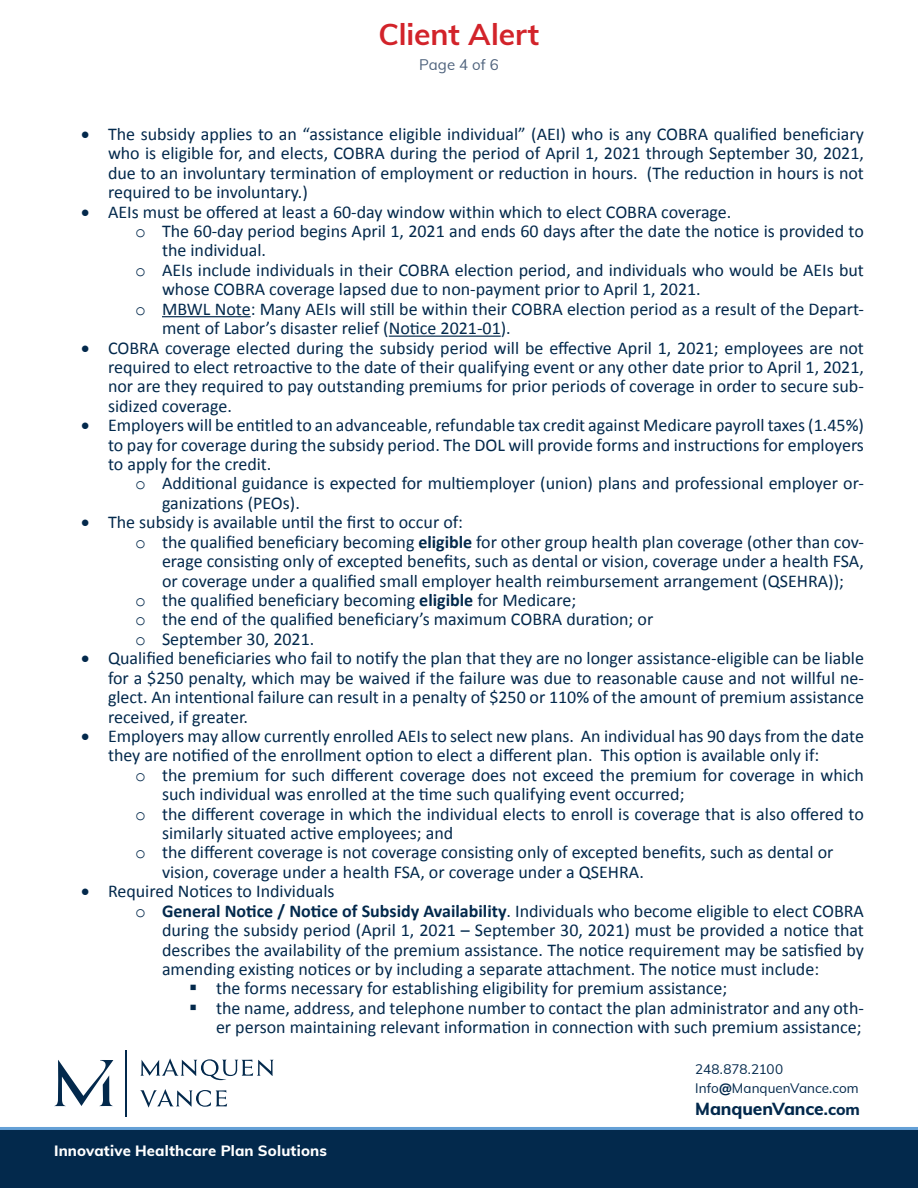
<style>
.page{position:relative;width:918px;height:1188px;background:#fff}
.page>*{position:absolute;margin:0;border:0;box-sizing:border-box;transform-origin:0 0}
.t1{font:700 30px "Muli";letter-spacing:-.005em;color:#d2232a}
.t2{font:18px/19.4px "Calibri";color:#03294c;text-align:justify}
.t3{font:700 18px "Calibri";color:#03294c}
.t4{font:800 17.4px "Muli";letter-spacing:-.005em;color:#03294c}
.t5{font:15px "Muli";letter-spacing:.005em;color:#4f637d}
.t6{font:800 14.85px "Muli";letter-spacing:.01em;color:#fff}
.t7{font:13.5px/18.9px "Muli";color:#03294c}
.s1{font-family:"Courier New"}
.s2{font-weight:700}
.s3{font-family:"Courier New";font-weight:400}
.s4{font-weight:400}
.s5{font-weight:800}
.s6{font-size:15.75px}
</style>
<div class="page">
<hr style="left:162px;top:316px;width:89px;height:1px;background:#03294c">
<hr style="left:389px;top:336px;width:112px;height:1px;background:#03294c">
<div style="left:0;top:1130px;width:918px;height:58px;background:#03294c"></div>
<svg style="left:140px;top:1058px;width:134px;height:22px"></svg>
<svg style="left:140px;top:1089px;width:87px;height:19px"></svg>
<svg style="left:54px;top:1060px;width:59px;height:46px"></svg>
<hr style="left:126px;top:1050px;width:1px;height:66px;background:#03294c">
<hr style="left:0;top:1127px;width:918px;height:3px;background:#64a0d6">
<h1 class="t1" style="left:379px;top:13px;width:162px">Client Alert</h1>
<p class="t5" style="left:419px;top:54px;width:81px">Page 4 of 6</p>
<p class="t2" style="left:108px;top:124px;width:758px;text-indent:-27px">• The subsidy applies to an “assistance eligible individual” (AEI) who is any COBRA qualified beneficiary who is eligible for, and elects, COBRA during the period of April 1, 2021 through September 30, 2021, due to an involuntary termination of employment or reduction in hours. (The reduction in hours is not required to be involuntary.)</p>
<p class="t2" style="left:81px;top:202px;width:652px">• AEIs must be offered at least a 60-day window within which to elect COBRA coverage.</p>
<p class="t2" style="left:135px;top:221px;width:731px"><span class="s1">o</span> The 60-day period begins April 1, 2021 and ends 60 days after the date the notice is provided to</p>
<p class="t2" style="left:162px;top:241px;width:106px">the individual.</p>
<p class="t2" style="left:135px;top:260px;width:730px"><span class="s1">o</span> AEIs include individuals in their COBRA election period, and individuals who would be AEIs but</p>
<p class="t2" style="left:162px;top:280px;width:540px">whose COBRA coverage lapsed due to non-payment prior to April 1, 2021.</p>
<p class="t2" style="left:135px;top:299px;width:730px"><span class="s1">o</span> MBWL Note: Many AEIs will still be within their COBRA election period as a result of the Depart-</p>
<p class="t2" style="left:162px;top:318px;width:350px">ment of Labor’s disaster relief (Notice 2021-01).</p>
<p class="t2" style="left:108px;top:338px;width:758px;text-indent:-27px">• COBRA coverage elected during the subsidy period will be effective April 1, 2021; employees are not required to elect retroactive to the date of their qualifying event or any other date prior to April 1, 2021, nor are they required to pay outstanding premiums for prior periods of coverage in order to secure sub&shy;sidized coverage.</p>
<p class="t2" style="left:108px;top:416px;width:757px;text-indent:-27px">• Employers will be entitled to an advanceable, refundable tax credit against Medicare payroll taxes (1.45%) to pay for coverage during the subsidy period. The DOL will provide forms and instructions for employers to apply for the credit.</p>
<p class="t2" style="left:162px;top:474px;width:703px;text-indent:-27px"><span class="s1">o</span> Additional guidance is expected for multiemployer (union) plans and professional employer or&shy;ganizations (PEOs).</p>
<p class="t2" style="left:81px;top:513px;width:384px">• The subsidy is available until the first to occur of:</p>
<p class="t2" style="left:135px;top:532px;width:730px"><span class="s1">o</span> the qualified beneficiary becoming <span class="s2">eligible</span> for other group health plan coverage (other than cov-</p>
<p class="t2" style="left:162px;top:552px;width:704px">erage consisting only of excepted benefits, such as dental or vision, coverage under a health FSA,</p>
<p class="t2" style="left:162px;top:571px;width:684px">or coverage under a qualified small employer health reimbursement arrangement (QSEHRA));</p>
<p class="t2" style="left:135px;top:590px;width:443px"><span class="s1">o</span> the qualified beneficiary becoming <span class="s2">eligible</span> for Medicare;</p>
<p class="t2" style="left:135px;top:610px;width:520px"><span class="s1">o</span> the end of the qualified beneficiary’s maximum COBRA duration; or</p>
<p class="t2" style="left:135px;top:629px;width:181px"><span class="s1">o</span> September 30, 2021.</p>
<p class="t2" style="left:108px;top:649px;width:758px;text-indent:-27px">• Qualified beneficiaries who fail to notify the plan that they are no longer assistance-eligible can be liable for a $250 penalty, which may be waived if the failure was due to reasonable cause and not willful ne&shy;glect. An intentional failure can result in a penalty of $250 or 110% of the amount of premium assistance received, if greater.</p>
<p class="t2" style="left:108px;top:726px;width:758px;text-indent:-27px">• Employers may allow currently enrolled AEIs to select new plans. An individual has 90 days from the date they are notified of the enrollment option to elect a different plan. This option is available only if:</p>
<p class="t2" style="left:135px;top:765px;width:730px"><span class="s1">o</span> the premium for such different coverage does not exceed the premium for coverage in which</p>
<p class="t2" style="left:162px;top:785px;width:524px">such individual was enrolled at the time such qualifying event occurred;</p>
<p class="t2" style="left:135px;top:804px;width:730px"><span class="s1">o</span> the different coverage in which the individual elects to enroll is coverage that is also offered to</p>
<p class="t2" style="left:162px;top:823px;width:293px">similarly situated active employees; and</p>
<p class="t2" style="left:135px;top:843px;width:700px"><span class="s1">o</span> the different coverage is not coverage consisting only of excepted benefits, such as dental or</p>
<p class="t2" style="left:162px;top:862px;width:484px">vision, coverage under a health FSA, or coverage under a QSEHRA.</p>
<p class="t2" style="left:81px;top:882px;width:255px">• Required Notices to Individuals</p>
<p class="t3" style="left:135px;top:899px;width:731px"><span class="s3">o</span> General Notice / Notice of Subsidy Availability<span class="s4">. Individuals who become eligible to elect COBRA</span></p>
<p class="t2" style="left:162px;top:921px;width:704px">during the subsidy period (April 1, 2021 – September 30, 2021) must be provided a notice that</p>
<p class="t2" style="left:162px;top:940px;width:704px">describes the availability of the premium assistance. The notice requirement may be satisfied by</p>
<p class="t2" style="left:162px;top:959px;width:659px">amending existing notices or by including a separate attachment. The notice must include:</p>
<p class="t2" style="left:189px;top:979px;width:540px">▪ the forms necessary for establishing eligibility for premium assistance;</p>
<p class="t2" style="left:189px;top:998px;width:676px;text-align:right">▪ the name, address, and telephone number to contact the plan administrator and any oth&shy;er person maintaining relevant information in connection with such premium assistance;</p>
<p class="t7" style="left:695px;top:1060px;width:165px">248.878.2100<br>Info<span class="s5">@</span>ManquenVance.com</p>
<p class="t6" style="left:54px;top:1140px;width:274px">Innovative Healthcare Plan Solutions</p>
<p class="t4" style="left:695px;top:1096px;width:166px">ManquenVance<span class="s6">.com</span></p>
</div>
